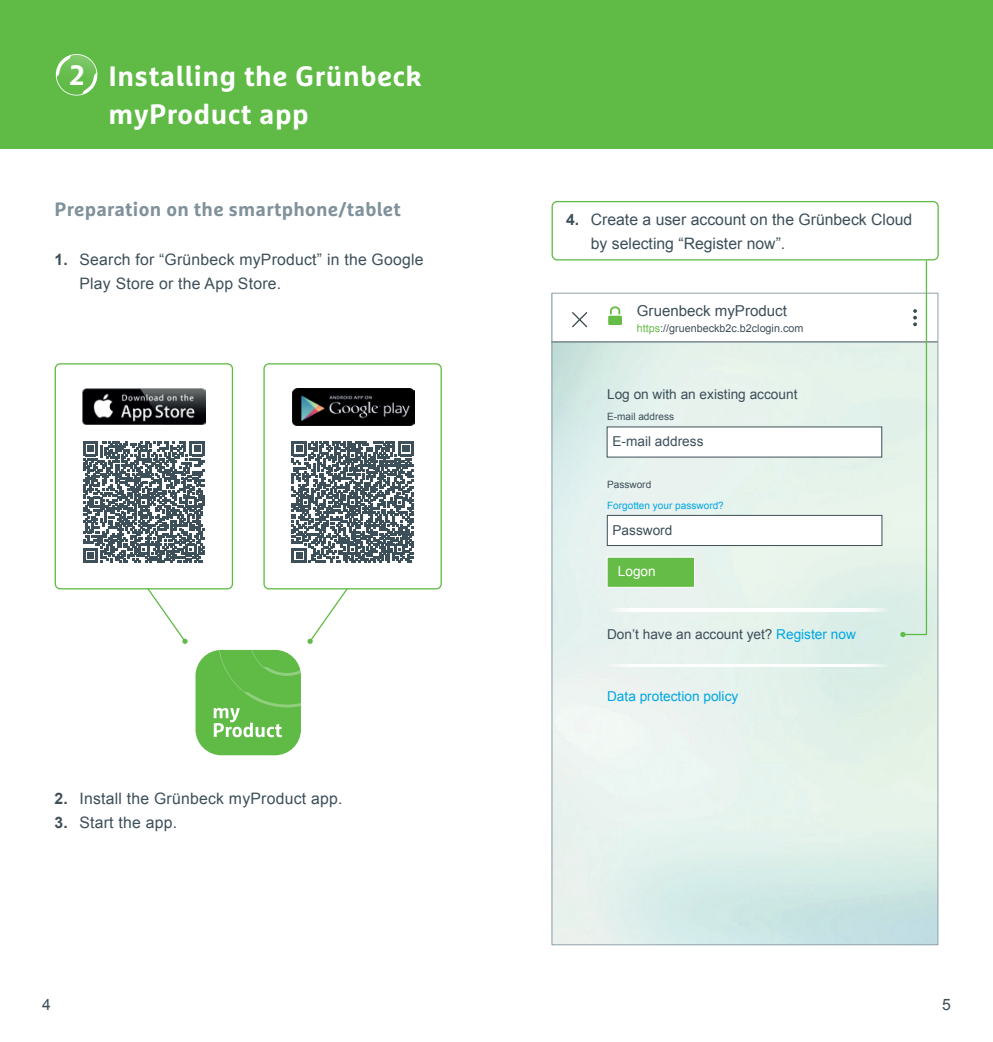
<style>
.page{position:relative;width:993px;height:1042px;background:#fff}
.page>*{position:absolute;margin:0;border:0;box-sizing:border-box;transform-origin:0 0}
.t1{font:700 28px/38.5px "Marselis Pro";letter-spacing:.02em;color:#fff}
.t2{font:700 19.25px "Marselis Pro";letter-spacing:.015em;color:#7f919a}
.t3{font:15.75px/24.5px "Arial";letter-spacing:.015em;color:#3d4f59}
.t4{font:15.05px "Arial";color:#3d4f59}
.t5{font:13.65px "Arial";color:#3d4f59}
.t6{font:13.65px "Arial";color:#00a6e3}
.t7{font:13.65px "Arial";color:#fff}
.t8{font:10.85px "Arial";color:#3d4f59}
.t9{font:9.97px "Arial";color:#00a6e3}
.t10{font:9.97px "Arial";color:#3d4f59}
.s1{font-weight:700}
.s2{color:#65bc47}
.s3{color:#00a6e3}
</style>
<div class="page">
<div style="left:0;top:0;width:992px;height:149px;background:#60bb46"></div>
<svg style="left:55px;top:54px;width:43px;height:42px"></svg>
<img style="left:553px;top:343px;width:383px;height:600px">
<div style="left:606px;top:557px;width:88px;height:30px;background:#65bc47;border:1px solid #fff"></div>
<div style="left:607px;top:515px;width:274px;height:31px;background:#fff;border:1px solid #3d4f59"></div>
<div style="left:606px;top:427px;width:275px;height:30px;background:#fff"></div>
<svg style="left:608px;top:609px;width:280px;height:2px"></svg>
<svg style="left:607px;top:665px;width:280px;height:2px"></svg>
<div style="left:608px;top:316px;width:13px;height:9px;background:#65bc47"></div>
<svg style="left:609px;top:306px;width:11px;height:10px"></svg>
<svg style="left:572px;top:312px;width:15px;height:15px"></svg>
<hr style="left:552px;top:342px;width:385px;height:1px;background:#3d4f59">
<div style="left:551px;top:201px;width:387px;height:59px;border:1px solid #60bb46;border-radius:5px"></div>
<svg style="left:900px;top:259px;width:27px;height:378px"></svg>
<img style="left:82px;top:389px;width:123px;height:36px">
<svg style="left:83px;top:441px;width:122px;height:122px"></svg>
<img style="left:292px;top:389px;width:122px;height:36px">
<svg style="left:291px;top:441px;width:122px;height:122px"></svg>
<div style="left:195px;top:650px;width:106px;height:105px;background:#60bb46;border-radius:26px"></div>
<svg style="left:214px;top:650px;width:87px;height:87px"></svg>
<div style="left:55px;top:363px;width:178px;height:226px;border:1px solid #60bb46;border-radius:5px"></div>
<svg style="left:307px;top:589px;width:42px;height:55px"></svg>
<div style="left:263px;top:363px;width:178px;height:226px;border:1px solid #60bb46;border-radius:5px"></div>
<svg style="left:146px;top:587px;width:41px;height:57px"></svg>
<h1 class="t1" style="left:69px;top:55px;width:17px">2</h1>
<h1 class="t1" style="left:109px;top:56px;width:314px">Installing the Grünbeck myProduct app</h1>
<p class="t2" style="left:55px;top:197px;width:348px">Preparation on the smartphone/tablet</p>
<p class="t3" style="left:79px;top:247px;width:345px;text-indent:-25px"><span class="s1">1.</span> Search for “Grünbeck myProduct” in the Google<br>Play Store or the App Store.</p>
<p class="t3" style="left:55px;top:786px;width:289px"><span class="s1">2.</span> Install the Grünbeck myProduct app.</p>
<p class="t3" style="left:55px;top:811px;width:124px"><span class="s1">3.</span> Start the app.</p>
<p class="t3" style="left:590px;top:207px;width:323px;text-indent:-25px"><span class="s1">4.</span> Create a user account on the Grünbeck Cloud by selecting “Register now”.</p>
<p class="t4" style="left:636px;top:301px;width:151px">Gruenbeck myProduct</p>
<p class="t8" style="left:636px;top:321px;width:168px"><span class="s2">https</span>://gruenbeckb2c.b2clogin.com</p>
<p class="t5" style="left:607px;top:385px;width:192px">Log on with an existing account</p>
<p class="t10" style="left:607px;top:410px;width:68px">E-mail address</p>
<p class="t5" style="left:612px;top:432px;width:92px">E-mail address</p>
<p class="t10" style="left:607px;top:478px;width:46px">Password</p>
<p class="t9" style="left:607px;top:498px;width:118px">Forgotten your password?</p>
<p class="t5" style="left:612px;top:521px;width:61px">Password</p>
<p class="t7" style="left:617px;top:563px;width:39px">Logon</p>
<p class="t5" style="left:607px;top:625px;width:250px">Don’t have an account yet? <span class="s3">Register now</span></p>
<p class="t6" style="left:607px;top:687px;width:133px">Data protection policy</p>
<p class="t3" style="left:42px;top:992px;width:10px">4</p>
<p class="t3" style="left:941px;top:992px;width:10px">5</p>
</div>
